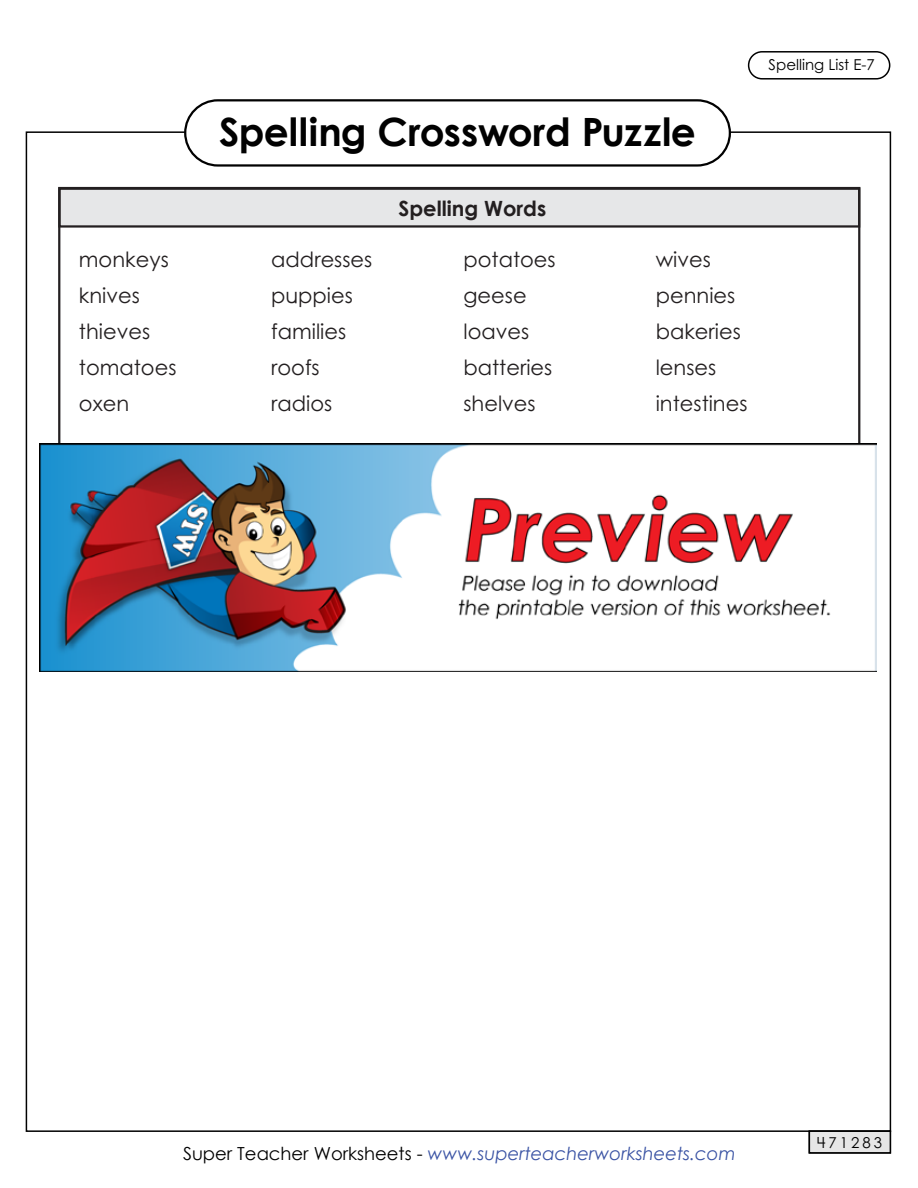
<style>
.page{position:relative;width:918px;height:1188px;background:#fff}
.page>*{position:absolute;margin:0;border:0;box-sizing:border-box;transform-origin:0 0}
.t1{font:700 39px "Century Gothic 2";color:#010101}
.t2{font:21px/36px "Century STW4";color:#231f20}
.t3{font:700 21px "Century STW4";color:#231f20}
.t4{font:italic 18px "Century Gothic 2";color:#3a53a4}
.t5{font:15px "Century STW4";color:#010101}
.t6{font:15px "Century STW4";letter-spacing:.1em;color:#010101}
.s1{font-style:normal;color:#010101}
</style>
<div class="page">
<div style="left:58px;top:188px;width:802px;height:40px;background:#e6e7e8;border:2px solid #231f20"></div>
<div style="left:184px;top:99px;width:547px;height:68px;border:2px solid #010101;border-radius:33px"></div>
<div style="left:809px;top:1130px;width:82px;height:24px;background:#e6e6e6;border:2px solid #010101"></div>
<div style="left:748px;top:51px;width:142px;height:29px;border:2px solid #010101;border-radius:14px"></div>
<img style="left:39px;top:443px;width:838px;height:229px">
<p class="t2" style="left:79px;top:242px;width:99px">monkeys knives thieves tomatoes oxen</p>
<h1 class="t1" style="left:219px;top:102px;width:478px">Spelling Crossword Puzzle</h1>
<p class="t3" style="left:398px;top:192px;width:149px">Spelling Words</p>
<p class="t2" style="left:271px;top:242px;width:103px">addresses puppies families roofs radios</p>
<p class="t2" style="left:463px;top:242px;width:94px">potatoes geese loaves batteries shelves</p>
<p class="t2" style="left:656px;top:242px;width:93px">wives pennies bakeries lenses intestines</p>
<p class="t5" style="left:769px;top:54px;width:108px">Spelling List E-7</p>
<p class="t4" style="left:183px;top:1141px;width:554px"><span class="s1">Super Teacher Worksheets -</span> www.superteacherworksheets.com</p>
<p class="t6" style="left:817px;top:1132px;width:66px">471283</p>
<p class="t6" style="left:823px;top:1132px;width:61px">4xxxxx</p>
</div>
